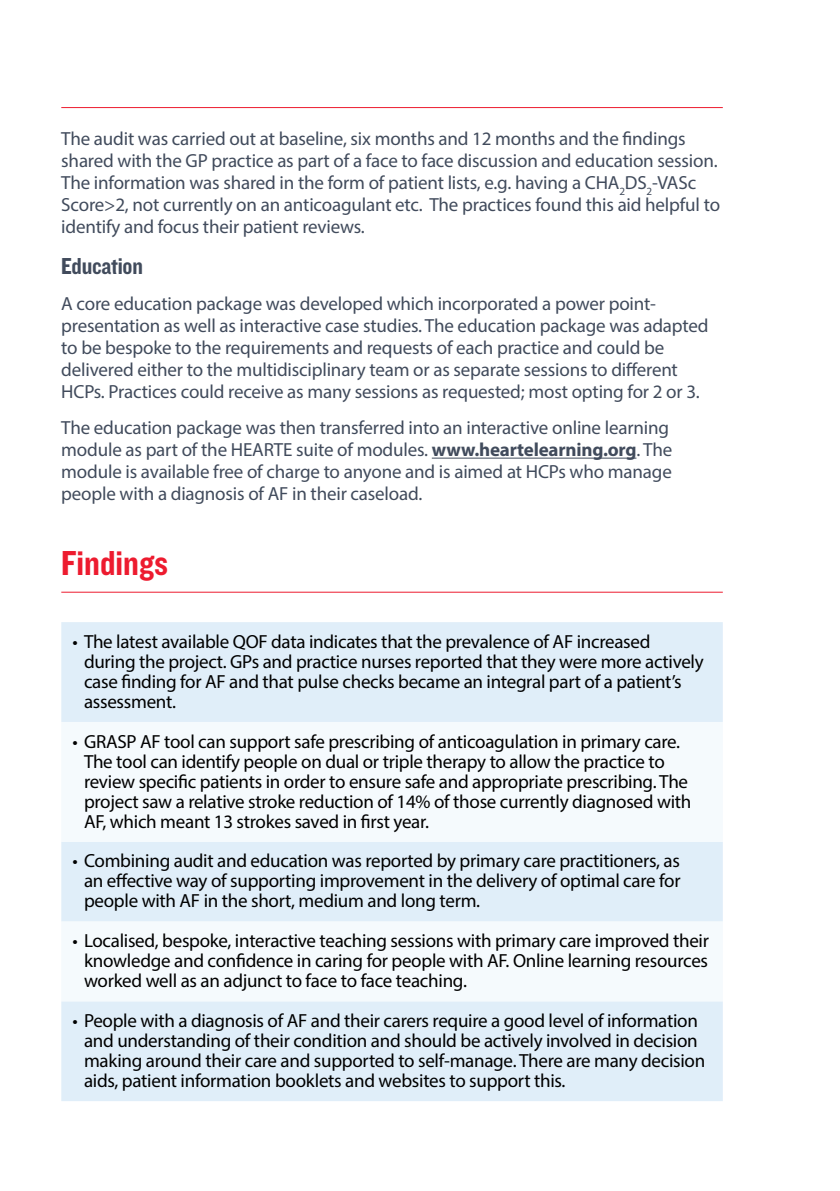
<style>
.page{position:relative;width:840px;height:1191px;background:#fff}
.page>*{position:absolute;margin:0;border:0;box-sizing:border-box;transform-origin:0 0}
.t1{font:36px "Knockout 50 Welterweight";color:#ed1b2f}
.t2{font:24px "Knockout 50 Welterweight";letter-spacing:-.01em;color:#414b5c}
.t3{font:19px/20px "Myriad Pro";letter-spacing:-.015em;color:#000}
.t4{font:19px/22px "Myriad Pro";letter-spacing:-.01em;color:#414b5c}
.s1{font-weight:700}
</style>
<div class="page">
<hr style="left:61px;top:591px;width:661px;height:1px;background:#ed1b2f">
<div style="left:61px;top:622px;width:661px;height:479px;background:#e0eef9"></div>
<svg style="left:61px;top:722px;width:661px;height:279px;fill:#f5fafd"></svg>
<hr style="left:431px;top:457px;width:205px;height:1px;background:#414b5c">
<hr style="left:61px;top:107px;width:661px;height:1px;background:#ed1b2f">
<p class="t4" style="left:61px;top:127px;width:660px">The audit was carried out at baseline, six months and 12 months and the findings shared with the GP practice as part of a face to face discussion and education session.<br>The information was shared in the form of patient lists, e.g. having a CHA<sub>2</sub>DS<sub>2</sub>-VASc Score&gt;2, not currently on an anticoagulant etc. The practices found this aid helpful to identify and focus their patient reviews.</p>
<p class="t2" style="left:61px;top:250px;width:83px">Education</p>
<p class="t4" style="left:61px;top:292px;width:648px">A core education package was developed which incorporated a power point&shy;presentation as well as interactive case studies. The education package was adapted to be bespoke to the requirements and requests of each practice and could be delivered either to the multidisciplinary team or as separate sessions to different HCPs. Practices could receive as many sessions as requested; most opting for 2 or 3.</p>
<p class="t4" style="left:61px;top:416px;width:612px">The education package was then transferred into an interactive online learning module as part of the HEARTE suite of modules. <span class="s1">www.heartelearning.org</span>. The module is available free of charge to anyone and is aimed at HCPs who manage people with a diagnosis of AF in their caseload.</p>
<h1 class="t1" style="left:61px;top:539px;width:108px">Findings</h1>
<p class="t3" style="left:84px;top:631px;width:621px;text-indent:-11px">• The latest available QOF data indicates that the prevalence of AF increased during the project. GPs and practice nurses reported that they were more actively case finding for AF and that pulse checks became an integral part of a patient’s assessment.</p>
<p class="t3" style="left:84px;top:731px;width:608px;text-indent:-11px">• GRASP AF tool can support safe prescribing of anticoagulation in primary care.<br>The tool can identify people on dual or triple therapy to allow the practice to review specific patients in order to ensure safe and appropriate prescribing. The project saw a relative stroke reduction of 14% of those currently diagnosed with AF, which meant 13 strokes saved in first year.</p>
<p class="t3" style="left:84px;top:850px;width:597px;text-align:justify;text-indent:-11px">• Combining audit and education was reported by primary care practitioners, as an effective way of supporting improvement in the delivery of optimal care for people with AF in the short, medium and long term.</p>
<p class="t3" style="left:84px;top:930px;width:626px;text-align:justify;text-indent:-11px">• Localised, bespoke, interactive teaching sessions with primary care improved their knowledge and confidence in caring for people with AF. Online learning resources worked well as an adjunct to face to face teaching.</p>
<p class="t3" style="left:84px;top:1010px;width:622px;text-indent:-11px">• People with a diagnosis of AF and their carers require a good level of information and understanding of their condition and should be actively involved in decision making around their care and supported to self-manage. There are many decision aids, patient information booklets and websites to support this.</p>
</div>
